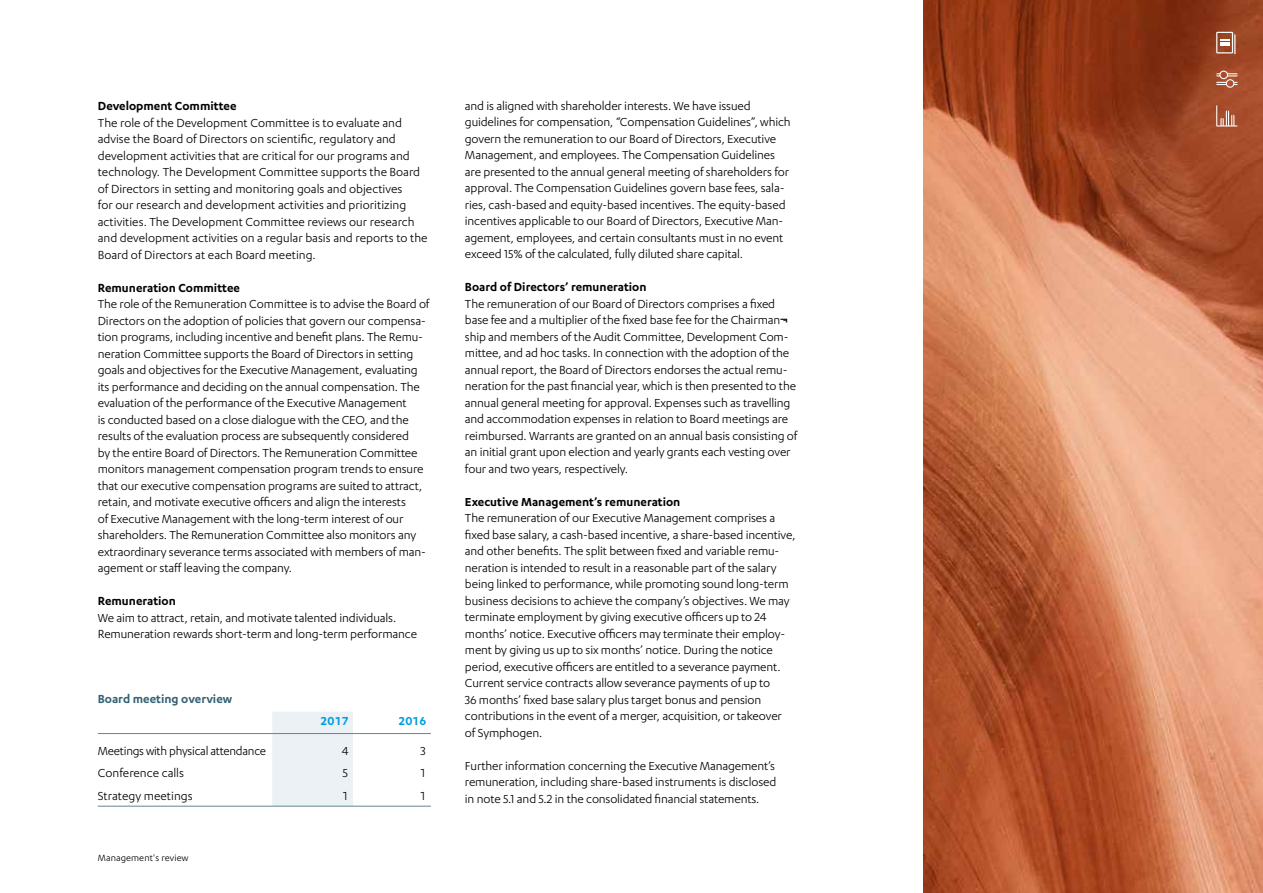
<style>
.page{position:relative;width:1263px;height:893px;background:#fff}
.page>*{position:absolute;margin:0;border:0;box-sizing:border-box;transform-origin:0 0}
.t1{font:13.5px/16.5px "Karbon";letter-spacing:-.01em;color:#000}
.t2{font:600 13.5px "Karbon";color:#000}
.t3{font:600 13.5px "Karbon";color:#346174}
.t4{font:600 13.5px "Karbon";color:#009ee3}
.t5{font:10.5px "Karbon";letter-spacing:.01em;color:#000}
</style>
<div class="page">
<img style="left:924px;top:0;width:339px;height:893px">
<svg style="left:1216px;top:71px;width:22px;height:17px"></svg>
<svg style="left:1216px;top:105px;width:22px;height:22px"></svg>
<svg style="left:1216px;top:32px;width:19px;height:21px"></svg>
<div style="left:272px;top:712px;width:81px;height:94px;background:#ebf1f5"></div>
<hr style="left:98px;top:733px;width:174px;height:1px;background:#638595">
<hr style="left:272px;top:733px;width:81px;height:1px;background:#638595">
<hr style="left:353px;top:733px;width:78px;height:1px;background:#638595">
<hr style="left:98px;top:806px;width:174px;height:1px;background:#638595">
<hr style="left:272px;top:806px;width:81px;height:1px;background:#638595">
<hr style="left:353px;top:806px;width:78px;height:1px;background:#638595">
<p class="t2" style="left:98px;top:98px;width:140px">Development Committee</p>
<p class="t1" style="left:98px;top:114px;width:331px">The role of the Development Committee is to evaluate and advise the Board of Directors on scientific, regulatory and development activities that are critical for our programs and technology. The Development Committee supports the Board of Directors in setting and monitoring goals and objectives<br>for our research and development activities and prioritizing activities. The Development Committee reviews our research and development activities on a regular basis and reports to the Board of Directors at each Board meeting.</p>
<p class="t2" style="left:98px;top:280px;width:144px">Remuneration Committee</p>
<p class="t1" style="left:98px;top:295px;width:333px">The role of the Remuneration Committee is to advise the Board of Directors on the adoption of policies that govern our compensa&shy;tion programs, including incentive and benefit plans. The Remu&shy;neration Committee supports the Board of Directors in setting goals and objectives for the Executive Management, evaluating its performance and deciding on the annual compensation. The evaluation of the performance of the Executive Management<br>is conducted based on a close dialogue with the CEO, and the results of the evaluation process are subsequently considered<br>by the entire Board of Directors. The Remuneration Committee monitors management compensation program trends to ensure that our executive compensation programs are suited to attract, retain, and motivate executive officers and align the interests<br>of Executive Management with the long-term interest of our shareholders. The Remuneration Committee also monitors any extraordinary severance terms associated with members of man&shy;agement or staff leaving the company.</p>
<p class="t2" style="left:98px;top:593px;width:80px">Remuneration</p>
<p class="t1" style="left:98px;top:609px;width:321px">We aim to attract, retain, and motivate talented individuals.<br>Remuneration rewards short-term and long-term performance</p>
<p class="t3" style="left:98px;top:692px;width:136px">Board meeting overview</p>
<p class="t4" style="left:321px;top:713px;width:30px">2017</p>
<p class="t4" style="left:399px;top:713px;width:30px">2016</p>
<p class="t1" style="left:98px;top:743px;width:170px">Meetings with physical attendance</p>
<p class="t1" style="left:342px;top:743px;width:9px">4</p>
<p class="t1" style="left:420px;top:743px;width:9px">3</p>
<p class="t1" style="left:98px;top:765px;width:88px">Conference calls</p>
<p class="t1" style="left:342px;top:765px;width:9px">5</p>
<p class="t1" style="left:420px;top:765px;width:9px">1</p>
<p class="t1" style="left:98px;top:787px;width:96px">Strategy meetings</p>
<p class="t1" style="left:342px;top:787px;width:9px">1</p>
<p class="t1" style="left:420px;top:787px;width:9px">1</p>
<p class="t5" style="left:98px;top:852px;width:92px">Management's review</p>
<p class="t1" style="left:465px;top:97px;width:327px">and is aligned with shareholder interests. We have issued guidelines for compensation, “Compensation Guidelines”, which govern the remuneration to our Board of Directors, Executive Management, and employees. The Compensation Guidelines are presented to the annual general meeting of shareholders for approval. The Compensation Guidelines govern base fees, sala&shy;ries, cash-based and equity-based incentives. The equity-based incentives applicable to our Board of Directors, Executive Man&shy;agement, employees, and certain consultants must in no event exceed 15% of the calculated, fully diluted share capital.</p>
<p class="t2" style="left:465px;top:280px;width:183px">Board of Directors’ remuneration</p>
<p class="t1" style="left:465px;top:295px;width:334px">The remuneration of our Board of Directors comprises a fixed base fee and a multiplier of the fixed base fee for the Chairman¬- ship and members of the Audit Committee, Development Com&shy;mittee, and ad hoc tasks. In connection with the adoption of the annual report, the Board of Directors endorses the actual remu&shy;neration for the past financial year, which is then presented to the annual general meeting for approval. Expenses such as travelling and accommodation expenses in relation to Board meetings are reimbursed. Warrants are granted on an annual basis consisting of an initial grant upon election and yearly grants each vesting over four and two years, respectively.</p>
<p class="t2" style="left:465px;top:494px;width:217px">Executive Management’s remuneration</p>
<p class="t1" style="left:465px;top:510px;width:332px">The remuneration of our Executive Management comprises a fixed base salary, a cash-based incentive, a share-based incentive, and other benefits. The split between fixed and variable remu&shy;neration is intended to result in a reasonable part of the salary being linked to performance, while promoting sound long-term business decisions to achieve the company’s objectives. We may terminate employment by giving executive officers up to 24 months’ notice. Executive officers may terminate their employ&shy;ment by giving us up to six months’ notice. During the notice period, executive officers are entitled to a severance payment.<br>Current service contracts allow severance payments of up to<br>36 months’ fixed base salary plus target bonus and pension contributions in the event of a merger, acquisition, or takeover of Symphogen.</p>
<p class="t1" style="left:465px;top:757px;width:313px;text-align:justify">Further information concerning the Executive Management’s remuneration, including share-based instruments is disclosed in note 5.1 and 5.2 in the consolidated financial statements.</p>
</div>
